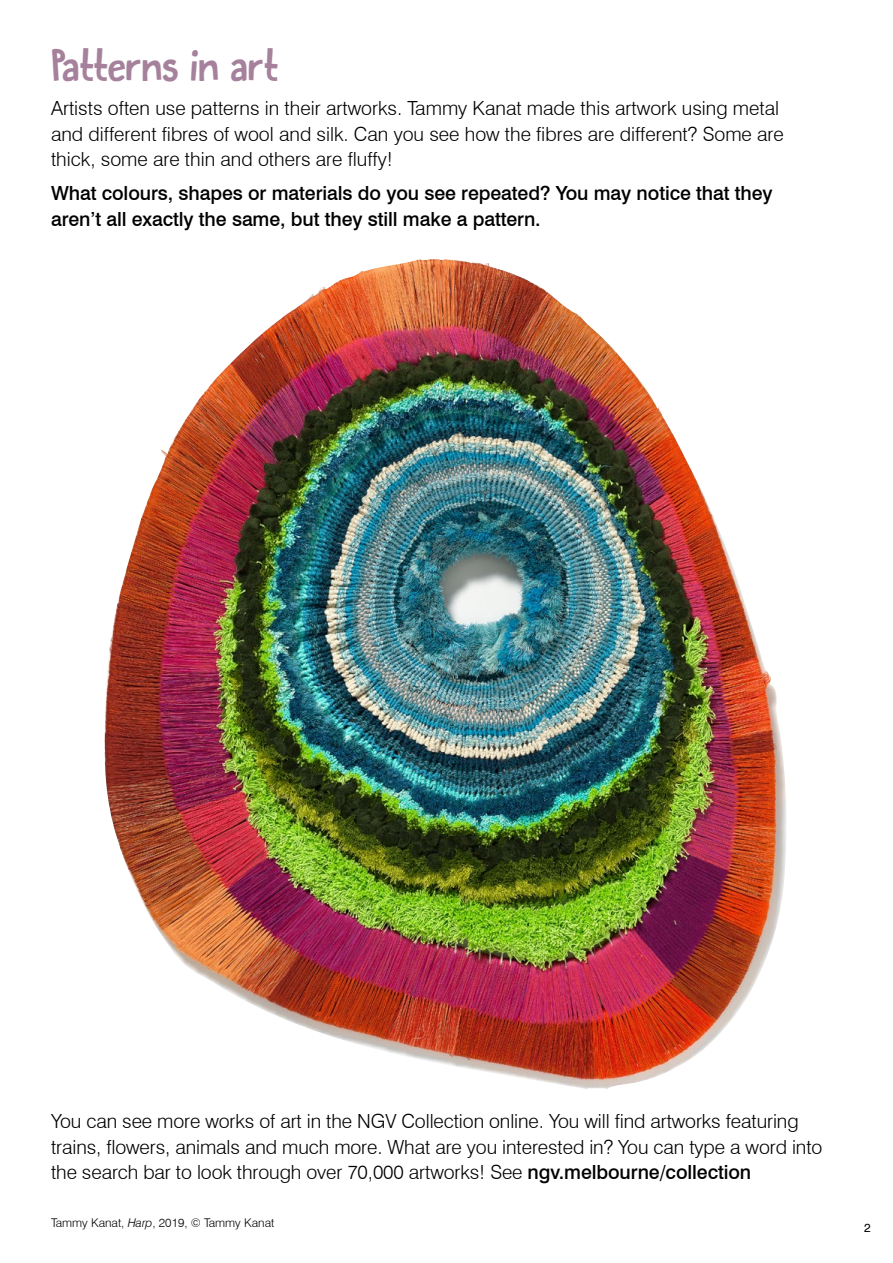
<style>
.page{position:relative;width:893px;height:1263px;background:#fff}
.page>*{position:absolute;margin:0;border:0;box-sizing:border-box;transform-origin:0 0}
.t1{font:37.5px "DK Butterfly Ball";letter-spacing:-.02em;color:#a5819b}
.t2{font:300 19.5px/25.5px "Swiss 721 BT";letter-spacing:-.005em;color:#000}
.t3{font:500 19.5px/25.5px "Swiss 721 BT";letter-spacing:-.005em;color:#000}
.t4{font:300 12px "Swiss 721 BT";color:#000}
.t5{font:12px "Swiss 721 BT";color:#000}
.s1{font-weight:500}
.s2{font-style:italic}
</style>
<div class="page">
<img style="left:104px;top:259px;width:682px;height:830px">
<h1 class="t1" style="left:51px;top:40px;width:229px">Patterns in art</h1>
<p class="t2" style="left:51px;top:95px;width:734px">Artists often use patterns in their artworks. Tammy Kanat made this artwork using metal and different fibres of wool and silk. Can you see how the fibres are different? Some are thick, some are thin and others are fluffy!</p>
<p class="t3" style="left:51px;top:180px;width:723px">What colours, shapes or materials do you see repeated? You may notice that they aren’t all exactly the same, but they still make a pattern.</p>
<p class="t2" style="left:51px;top:1108px;width:773px">You can see more works of art in the NGV Collection online. You will find artworks featuring trains, flowers, animals and much more. What are you interested in? You can type a word into the search bar to look through over 70,000 artworks! See <span class="s1">ngv.melbourne/collection</span></p>
<p class="t4" style="left:51px;top:1215px;width:225px">Tammy Kanat, <span class="s2">Harp</span>, 2019, © Tammy Kanat</p>
<p class="t5" style="left:864px;top:1220px;width:8px">2</p>
</div>
